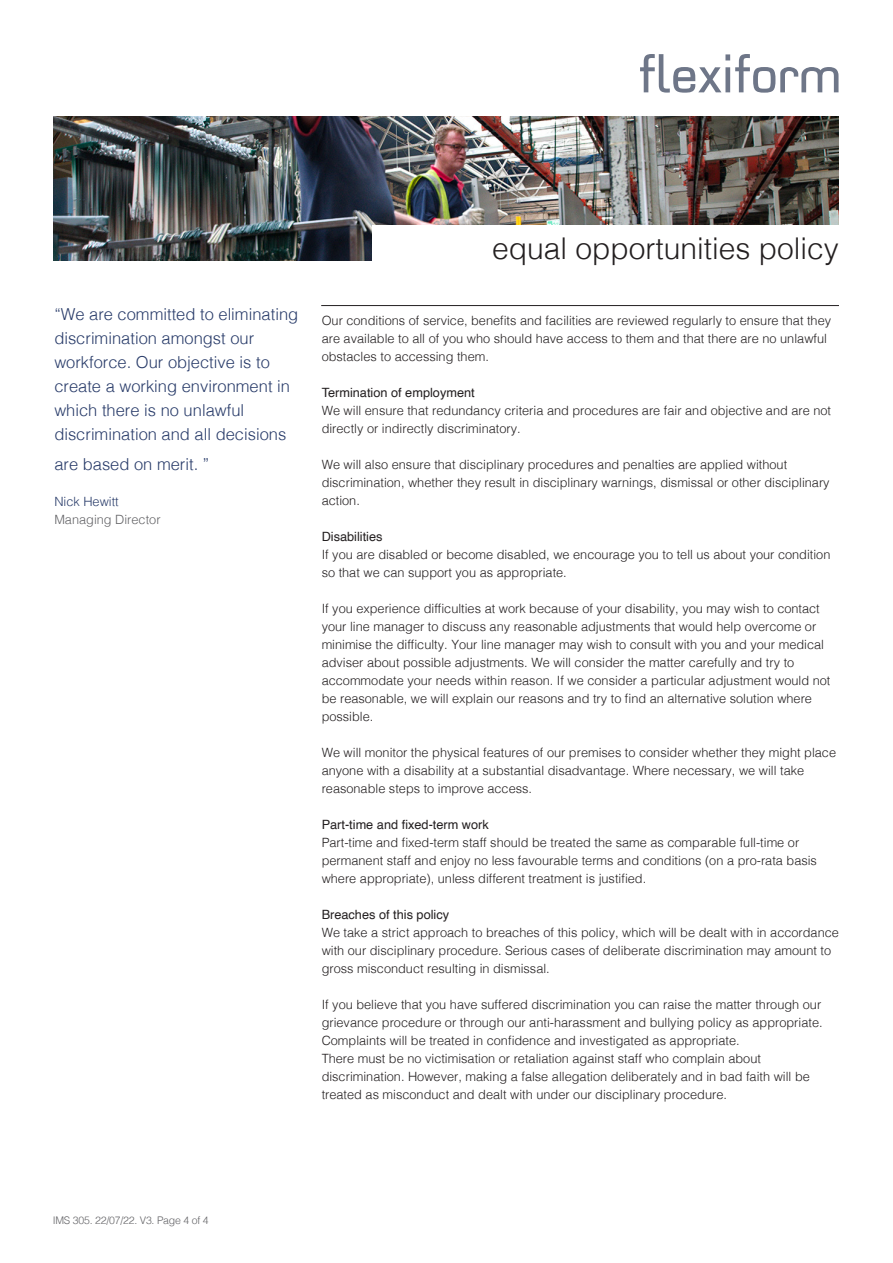
<style>
.page{position:relative;width:893px;height:1263px;background:#fff}
.page>*{position:absolute;margin:0;border:0;box-sizing:border-box;transform-origin:0 0}
.t1{font:300 30px "Helvetica";color:#231f20}
.t2{font:300 16.5px/24px "Helvetica";color:#283b69}
.Main_Body_of_Text{font:300 12.75px/18px "Helvetica";color:#231f20}
.Subheadings{font:12.75px "Helvetica";color:#231f20}
.t3{font:300 12.75px "Helvetica";color:#636366}
.t4{font:300 12.75px "Helvetica";color:#283b69}
.t5{font:300 10.5px "Helvetica";letter-spacing:-.02em;color:#636366}
</style>
<div class="page">
<svg style="left:640px;top:54px;width:198px;height:39px"></svg>
<img style="left:54px;top:117px;width:784px;height:143px">
<hr style="left:321px;top:305px;width:518px;height:1px;background:#231f20">
<div style="left:372px;top:225px;width:467px;height:46px;background:#fff"></div>
<p class="t2" style="left:54px;top:301px;width:245px">“We are committed to eliminating discrimination amongst our workforce. Our objective is to create a working environment in which there is no unlawful discrimination and all decisions</p>
<p class="t2" style="left:54px;top:451px;width:156px">are based on merit. ”</p>
<p class="t4" style="left:54px;top:490px;width:66px">Nick Hewitt</p>
<p class="t3" style="left:54px;top:508px;width:108px">Managing Director</p>
<p class="t1" style="left:492px;top:223px;width:348px">equal opportunities policy</p>
<p class="Main_Body_of_Text" style="left:322px;top:310px;width:511px">Our conditions of service, benefits and facilities are reviewed regularly to ensure that they are available to all of you who should have access to them and that there are no unlawful obstacles to accessing them.</p>
<p class="Subheadings" style="left:322px;top:382px;width:155px">Termination of employment</p>
<p class="Main_Body_of_Text" style="left:322px;top:400px;width:511px">We will ensure that redundancy criteria and procedures are fair and objective and are not directly or indirectly discriminatory.</p>
<p class="Main_Body_of_Text" style="left:322px;top:454px;width:509px">We will also ensure that disciplinary procedures and penalties are applied without discrimination, whether they result in disciplinary warnings, dismissal or other disciplinary action.</p>
<p class="Subheadings" style="left:322px;top:526px;width:62px">Disabilities</p>
<p class="Main_Body_of_Text" style="left:322px;top:544px;width:510px">If you are disabled or become disabled, we encourage you to tell us about your condition so that we can support you as appropriate.</p>
<p class="Main_Body_of_Text" style="left:322px;top:598px;width:510px">If you experience difficulties at work because of your disability, you may wish to contact your line manager to discuss any reasonable adjustments that would help overcome or minimise the difficulty. Your line manager may wish to consult with you and your medical adviser about possible adjustments. We will consider the matter carefully and try to accommodate your needs within reason. If we consider a particular adjustment would not be reasonable, we will explain our reasons and try to find an alternative solution where possible.</p>
<p class="Main_Body_of_Text" style="left:322px;top:742px;width:516px">We will monitor the physical features of our premises to consider whether they might place anyone with a disability at a substantial disadvantage. Where necessary, we will take reasonable steps to improve access.</p>
<p class="Subheadings" style="left:322px;top:814px;width:169px">Part-time and fixed-term work</p>
<p class="Main_Body_of_Text" style="left:322px;top:832px;width:497px">Part-time and fixed-term staff should be treated the same as comparable full-time or permanent staff and enjoy no less favourable terms and conditions (on a pro-rata basis where appropriate), unless different treatment is justified.</p>
<p class="Subheadings" style="left:322px;top:904px;width:129px">Breaches of this policy</p>
<p class="Main_Body_of_Text" style="left:322px;top:922px;width:519px">We take a strict approach to breaches of this policy, which will be dealt with in accordance with our disciplinary procedure. Serious cases of deliberate discrimination may amount to gross misconduct resulting in dismissal.</p>
<p class="Main_Body_of_Text" style="left:322px;top:994px;width:502px;text-align:justify">If you believe that you have suffered discrimination you can raise the matter through our grievance procedure or through our anti-harassment and bullying policy as appropriate.<br>Complaints will be treated in confidence and investigated as appropriate.</p>
<p class="Main_Body_of_Text" style="left:322px;top:1048px;width:490px">There must be no victimisation or retaliation against staff who complain about discrimination. However, making a false allegation deliberately and in bad faith will be treated as misconduct and dealt with under our disciplinary procedure.</p>
<p class="t5" style="left:53px;top:1211px;width:157px">IMS 305. 22/07/22. V3. Page 4 of 4</p>
</div>
